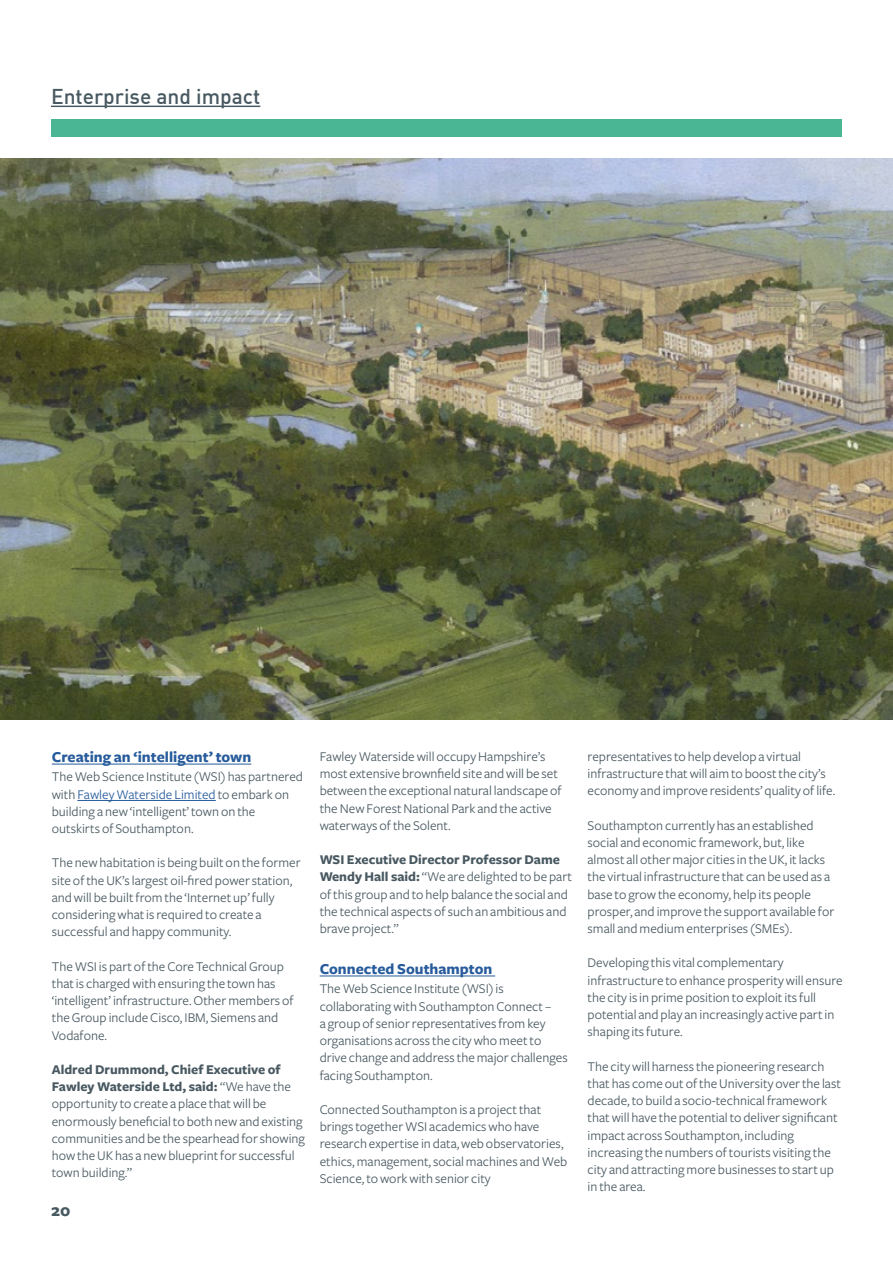
<style>
.page{position:relative;width:893px;height:1263px;background:#fff}
.page>*{position:absolute;margin:0;border:0;box-sizing:border-box;transform-origin:0 0}
.t1{font:500 21px "DINOT";color:#495961}
.t2{font:700 18px "Freight Sans";color:#495961}
.t3{font:700 15.75px "Freight Sans";color:#275b9b}
.t4{font:13.8px/17.2px "Freight Sans";color:#495961}
.s1{color:#275b9b}
.s2{font-weight:700}
</style>
<div class="page">
<div style="left:51px;top:119px;width:791px;height:17px;background:#4bb694"></div>
<hr style="left:51px;top:106px;width:209px;height:1px;background:#495961">
<hr style="left:52px;top:764px;width:199px;height:1px;background:#275b9b">
<hr style="left:77px;top:800px;width:139px;height:1px;background:#275b9b">
<hr style="left:320px;top:976px;width:175px;height:1px;background:#275b9b">
<img style="left:0;top:159px;width:893px;height:560px">
<h1 class="t1" style="left:51px;top:80px;width:211px">Enterprise and impact</h1>
<p class="t3" style="left:52px;top:748px;width:201px">Creating an ‘intelligent’ town</p>
<p class="t4" style="left:52px;top:768px;width:253px">The Web Science Institute (WSI) has partnered with <span class="s1">Fawley Waterside Limited</span> to embark on building a new ‘intelligent’ town on the outskirts of Southampton.</p>
<p class="t4" style="left:52px;top:854px;width:250px">The new habitation is being built on the former site of the UK’s largest oil-fired power station, and will be built from the ‘Internet up’ fully considering what is required to create a successful and happy community.</p>
<p class="t4" style="left:52px;top:958px;width:243px">The WSI is part of the Core Technical Group that is charged with ensuring the town has ‘intelligent’ infrastructure. Other members of the Group include Cisco, IBM, Siemens and Vodafone.</p>
<p class="t4" style="left:52px;top:1061px;width:255px"><span class="s2">Aldred Drummond, Chief Executive of Fawley Waterside Ltd, said:</span> “We have the opportunity to create a place that will be enormously beneficial to both new and existing communities and be the spearhead for showing how the UK has a new blueprint for successful town building.”</p>
<h2 class="t2" style="left:51px;top:1201px;width:21px">20</h2>
<p class="t4" style="left:320px;top:748px;width:244px">Fawley Waterside will occupy Hampshire’s most extensive brownfield site and will be set between the exceptional natural landscape of the New Forest National Park and the active waterways of the Solent.</p>
<p class="t4" style="left:320px;top:851px;width:254px"><span class="s2">WSI Executive Director Professor Dame Wendy Hall said:</span> “We are delighted to be part of this group and to help balance the social and the technical aspects of such an ambitious and brave project.”</p>
<p class="t3" style="left:320px;top:960px;width:174px">Connected Southampton</p>
<p class="t4" style="left:320px;top:980px;width:250px">The Web Science Institute (WSI) is collaborating with Southampton Connect –<br>a group of senior representatives from key organisations across the city who meet to drive change and address the major challenges facing Southampton.</p>
<p class="t4" style="left:320px;top:1101px;width:249px">Connected Southampton is a project that brings together WSI academics who have research expertise in data, web observatories, ethics, management, social machines and Web Science, to work with senior city</p>
<p class="t4" style="left:588px;top:748px;width:249px">representatives to help develop a virtual infrastructure that will aim to boost the city’s economy and improve residents’ quality of life.</p>
<p class="t4" style="left:588px;top:817px;width:248px">Southampton currently has an established social and economic framework, but, like almost all other major cities in the UK, it lacks the virtual infrastructure that can be used as a base to grow the economy, help its people prosper, and improve the support available for small and medium enterprises (SMEs).</p>
<p class="t4" style="left:588px;top:955px;width:257px">Developing this vital complementary infrastructure to enhance prosperity will ensure the city is in prime position to exploit its full potential and play an increasingly active part in shaping its future.</p>
<p class="t4" style="left:588px;top:1058px;width:255px">The city will harness the pioneering research that has come out of the University over the last decade, to build a socio-technical framework that will have the potential to deliver significant impact across Southampton, including increasing the numbers of tourists visiting the city and attracting more businesses to start up in the area.</p>
</div>
